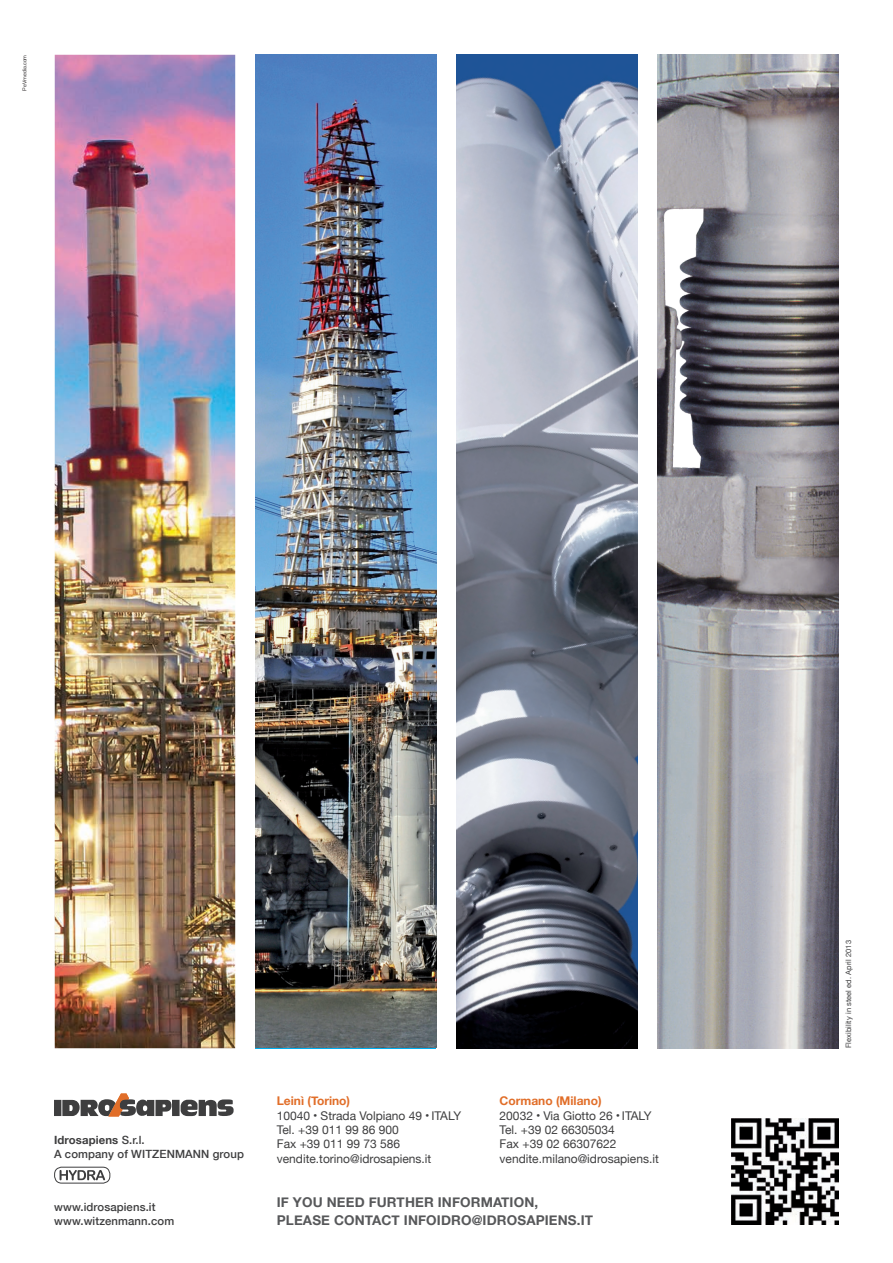
<style>
.page{position:relative;width:893px;height:1263px;background:#fff}
.page>*{position:absolute;margin:0;border:0;box-sizing:border-box;transform-origin:0 0}
.t1{font:700 13.5px "Helvetica Neue";letter-spacing:.01em;color:#57585a}
.t2{font:12px/14.4px "Helvetica Neue";color:#3e3e3f}
.t3{font:500 11.4px/13.6px "Helvetica Neue";letter-spacing:.01em;color:#3e3e3f}
.t4{font:7.5px "Helvetica Neue";letter-spacing:.01em;color:#3e3e3f}
.t5{font:5.85px "Eurostile";color:#231f20}
.s1{font-weight:700}
.s2{font-weight:700;color:#e16e29}
.s3{font-size:7.35px}
</style>
<div class="page">
<img style="left:55px;top:55px;width:180px;height:993px">
<img style="left:457px;top:55px;width:180px;height:993px">
<img style="left:256px;top:55px;width:180px;height:993px">
<img style="left:658px;top:55px;width:180px;height:993px">
<svg style="left:181px;top:1099px;width:53px;height:17px"></svg>
<div style="left:172px;top:1100px;width:8px;height:16px;background:#3e3e3f"></div>
<div style="left:54px;top:1100px;width:7px;height:16px;background:#3e3e3f"></div>
<svg style="left:62px;top:1093px;width:109px;height:24px"></svg>
<svg style="left:60px;top:1170px;width:45px;height:10px"></svg>
<div style="left:54px;top:1167px;width:56px;height:16px;border:1px solid #3e3e3f;border-radius:7px"></div>
<img style="left:732px;top:1118px;width:106px;height:107px">
<p class="t5" style="left:21px;top:91px;width:37px;rotate:-90deg">PeVmedia.com</p>
<p class="t3" style="left:54px;top:1133px;width:191px"><span class="s1">IDROSAPIENS</span> S.r.l.<br>A company of WITZENMANN group</p>
<p class="t3" style="left:54px;top:1200px;width:121px">www.idrosapiens.it www.witzenmann.com</p>
<p class="t2" style="left:277px;top:1093px;width:186px"><span class="s2">LEINÌ (TORINO)<br></span>10040 <span class="s3">•</span> Strada Volpiano 49 <span class="s3">•</span> ITALY<br>Tel. +39 011 99 86 900<br>Fax +39 011 99 73 586 vendite.torino@idrosapiens.it</p>
<p class="t2" style="left:500px;top:1093px;width:161px"><span class="s2">CORMANO (MILANO)<br></span>20032 <span class="s3">•</span> Via Giotto 26 <span class="s3">•</span> ITALY<br>Tel. +39 02 66305034<br>Fax +39 02 66307622 vendite.milano@idrosapiens.it</p>
<p class="t1" style="left:277px;top:1193px;width:60px">IF YOU NEE</p>
<p class="t1" style="left:355px;top:1193px;width:43px">D FURTHER</p>
<p class="t1" style="left:438px;top:1193px;width:102px">IN FORMATION,</p>
<p class="t1" style="left:277px;top:1211px;width:64px">PLEASE CONTACT</p>
<p class="t1" style="left:404px;top:1211px;width:10px">INFOIDRO</p>
<p class="t1" style="left:472px;top:1211px;width:20px">@IDROSAPI</p>
<p class="t1" style="left:549px;top:1211px;width:39px">ENS.IT</p>
<p class="t4" style="left:844px;top:1048px;width:110px;rotate:-90deg">Flexibility in steel ed. April 2013</p>
</div>
